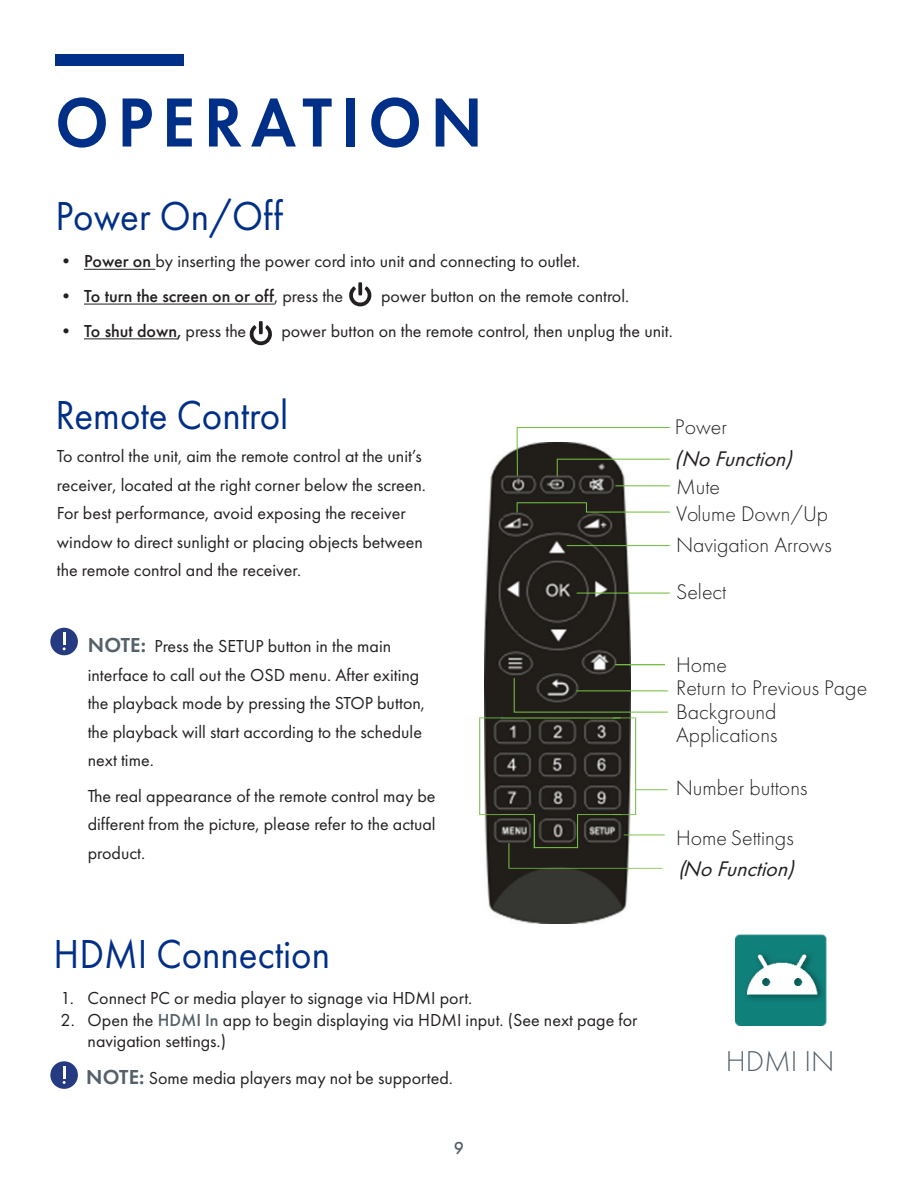
<style>
.page{position:relative;width:918px;height:1188px;background:#fff}
.page>*{position:absolute;margin:0;border:0;box-sizing:border-box;transform-origin:0 0}
.Chapter_Title{font:600 72px "Futura PT";letter-spacing:.13em;color:#002f87;scale:.93 1}
.Heading_1{font:42px "Futura PT";color:#002f87;scale:.93 1}
.t1{font:300 29.85px "Futura PT";color:#54616b}
.t2{font:300 21.9px/23.4px "Futura PT";color:#231f20}
.t3{font:italic 21.9px "Futura PT";color:#231f20}
.t4{font:18px/28.5px "Futura PT";color:#231f20}
.t5{font:500 18px "Futura PT";color:#231f20}
.t6{font:500 18px "Futura PT";color:#54616b}
.s1{font-weight:500}
.s2{font-weight:400}
.s3{font-weight:600;font-size:21px;color:#54616b}
.s4{font-weight:500;color:#54616b}
</style>
<div class="page">
<img style="left:485px;top:443px;width:146px;height:480px">
<svg style="left:517px;top:427px;width:153px;height:49px"></svg>
<hr style="left:615px;top:485px;width:55px;height:1px;background:#75be43">
<svg style="left:517px;top:502px;width:153px;height:11px"></svg>
<hr style="left:567px;top:545px;width:103px;height:1px;background:#75be43">
<hr style="left:577px;top:593px;width:93px;height:1px;background:#75be43">
<svg style="left:514px;top:678px;width:154px;height:137px"></svg>
<hr style="left:624px;top:834px;width:41px;height:1px;background:#75be43">
<div style="left:56px;top:54px;width:128px;height:12px;background:#002f87"></div>
<hr style="left:84px;top:269px;width:71px;height:1px;background:#231f20">
<hr style="left:84px;top:304px;width:190px;height:1px;background:#231f20">
<hr style="left:84px;top:338px;width:93px;height:1px;background:#231f20">
<svg style="left:349px;top:286px;width:22px;height:20px"></svg>
<svg style="left:358px;top:282px;width:4px;height:14px"></svg>
<svg style="left:250px;top:325px;width:22px;height:20px"></svg>
<svg style="left:259px;top:321px;width:4px;height:13px"></svg>
<div style="left:50px;top:628px;width:28px;height:27px;background:#253a80;border-radius:50%"></div>
<svg style="left:63px;top:633px;width:3px;height:17px"></svg>
<div style="left:50px;top:1061px;width:28px;height:28px;background:#253a80;border-radius:50%"></div>
<svg style="left:63px;top:1066px;width:3px;height:18px"></svg>
<img style="left:736px;top:934px;width:91px;height:91px">
<svg style="left:508px;top:843px;width:155px;height:26px"></svg>
<svg style="left:479px;top:718px;width:24px;height:97px;background:#54564d"></svg>
<hr style="left:501px;top:717px;width:120px;height:2px;background:#75be43">
<hr style="left:534px;top:847px;width:44px;height:1px;background:#75be43">
<hr style="left:534px;top:814px;width:1px;height:34px;background:#75be43">
<hr style="left:577px;top:814px;width:1px;height:34px;background:#75be43">
<hr style="left:615px;top:664px;width:50px;height:1px;background:#75be43">
<hr style="left:502px;top:814px;width:33px;height:1px;background:#75be43">
<hr style="left:578px;top:814px;width:44px;height:1px;background:#75be43">
<hr style="left:636px;top:789px;width:32px;height:1px;background:#75be43">
<p class="Chapter_Title" style="left:55px;top:77px;width:461px">OPERATION</p>
<p class="Heading_1" style="left:56px;top:191px;width:246px">Power On/Off</p>
<p class="t4" style="left:57px;top:247px;width:525px"><span class="s1">• Power on</span> by inserting the power cord into unit and connecting to outlet.</p>
<p class="t5" style="left:57px;top:285px;width:288px">• To turn the screen on or off<span class="s2">, press the</span></p>
<p class="t4" style="left:381px;top:282px;width:250px">power button on the remote control.</p>
<p class="t5" style="left:57px;top:320px;width:191px">• To shut down, <span class="s2">press the</span></p>
<p class="t4" style="left:281px;top:317px;width:393px">power button on the remote control, then unplug the unit.</p>
<p class="Heading_1" style="left:56px;top:390px;width:252px">Remote Control</p>
<p class="t4" style="left:57px;top:442px;width:371px">To control the unit, aim the remote control at the unit’s receiver, located at the right corner below the screen.<br>For best performance, avoid exposing the receiver window to direct sunlight or placing objects between the remote control and the receiver.</p>
<p class="t4" style="left:88px;top:632px;width:339px"><span class="s3">NOTE:</span> Press the SETUP button in the main interface to call out the OSD menu. After exiting the playback mode by pressing the STOP button, the playback will start according to the schedule next time.</p>
<p class="t4" style="left:88px;top:781px;width:349px;text-align:justify">The real appearance of the remote control may be different from the picture, please refer to the actual product.</p>
<p class="Heading_1" style="left:54px;top:930px;width:299px">HDMI Connection</p>
<p class="t4" style="left:61px;top:984px;width:413px">1. Connect PC or media player to signage via HDMI port.</p>
<p class="t4" style="left:88px;top:1009px;width:551px;line-height:21.6px;text-indent:-27px">2. Open the <span class="s4">HDMI In</span> app to begin displaying via HDMI input. (See next page for navigation settings.)</p>
<p class="t4" style="left:86px;top:1063px;width:368px"><span class="s3">NOTE:</span> Some media players may not be supported.</p>
<p class="t6" style="left:454px;top:1137px;width:12px">9</p>
<p class="t2" style="left:675px;top:416px;width:54px">Power</p>
<p class="t3" style="left:675px;top:446px;width:125px">(NoFunction)</p>
<p class="t2" style="left:676px;top:473px;width:154px;line-height:27.3px">Mute<br>Volume Down/Up</p>
<p class="t2" style="left:676px;top:533px;width:157px">Navigation Arrows</p>
<p class="t2" style="left:676px;top:580px;width:52px">Select</p>
<p class="t2" style="left:676px;top:653px;width:193px">Home<br>Return to Previous Page<br>Background<br>Applications</p>
<p class="t2" style="left:676px;top:776px;width:133px">Number buttons</p>
<p class="t2" style="left:676px;top:827px;width:119px">Home Settings</p>
<p class="t3" style="left:678px;top:855px;width:124px">(NoFunction)</p>
<p class="t1" style="left:726px;top:1044px;width:110px">HDMI IN</p>
</div>
